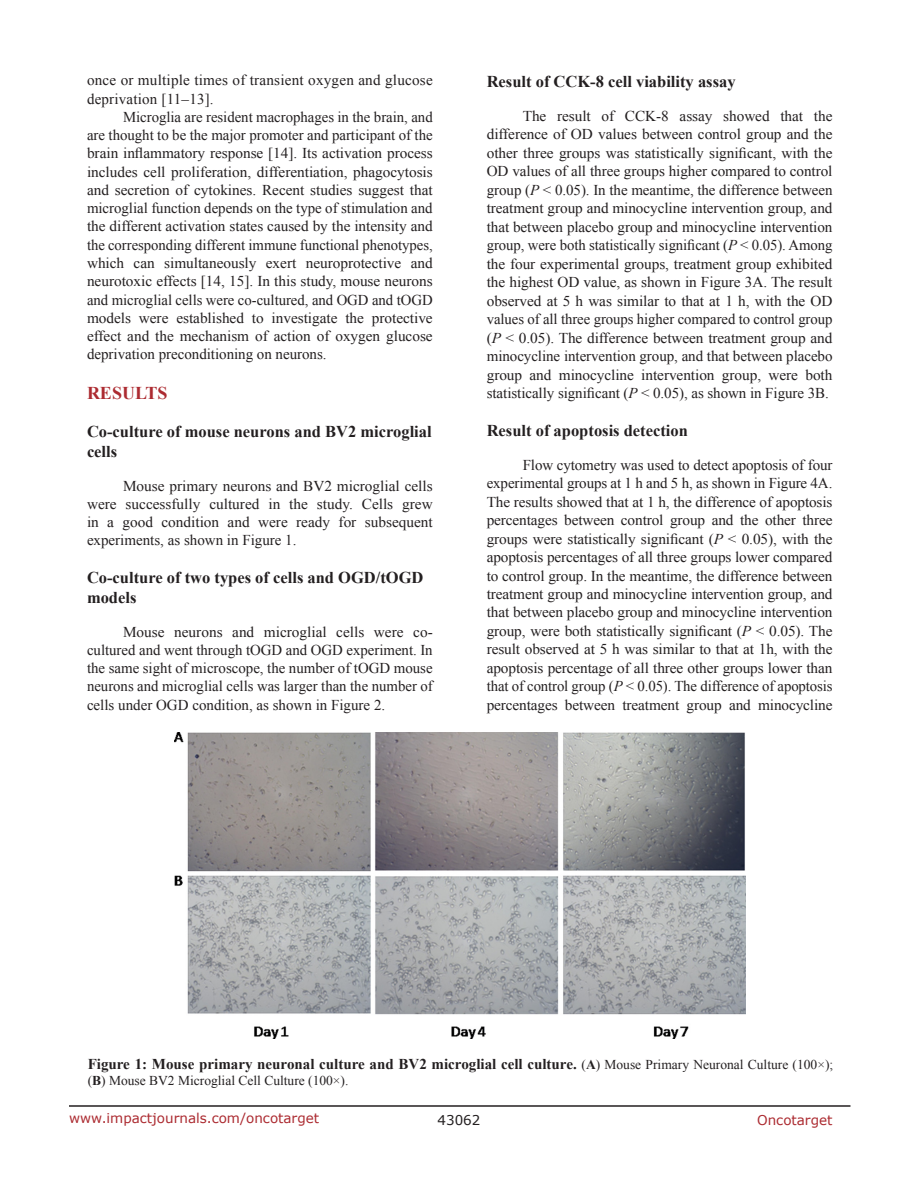
<style>
.page{position:relative;width:918px;height:1188px;background:#fff}
.page>*{position:absolute;margin:0;border:0;box-sizing:border-box;transform-origin:0 0}
.Heading{font:700 18px "Times New Roman";color:#ac2b31}
.SubHeading_middle{font:700 16.5px/20.1px "Times New Roman";color:#231f20}
.SubHeading{font:700 16.5px/20.1px "Times New Roman";color:#231f20}
.BodyText{font:15px/18.5px "Times New Roman";color:#231f20;text-align:justify}
.FigureText{font:700 15px "Times New Roman";color:#231f20}
.t1{font:13.5px "Verdana";color:#ac2b31}
.FigureText-2{font:13.5px "Times New Roman";color:#231f20}
.t2{font:13.5px "Verdana";color:#231f20}
.s1{font-style:italic}
.s2{font-weight:400;font-size:13.5px}
.s3{font-size:13.5px}
.s4{font-weight:700}
</style>
<div class="page">
<hr style="left:69px;top:1105px;width:781px;height:2px;background:#231f20">
<img style="left:174px;top:733px;width:571px;height:305px">
<p class="BodyText" style="left:87px;top:71px;width:347px">once or multiple times of transient oxygen and glucose deprivation [11–13].</p>
<p class="BodyText" style="left:87px;top:108px;width:347px;text-indent:36px">Microglia are resident macrophages in the brain, and are thought to be the major promoter and participant of the brain inflammatory response [14]. Its activation process includes cell proliferation, differentiation, phagocytosis and secretion of cytokines. Recent studies suggest that microglial function depends on the type of stimulation and the different activation states caused by the intensity and the corresponding different immune functional phenotypes, which can simultaneously exert neuroprotective and neurotoxic effects [14, 15]. In this study, mouse neurons and microglial cells were co-cultured, and OGD and tOGD models were established to investigate the protective effect and the mechanism of action of oxygen glucose deprivation preconditioning on neurons.</p>
<p class="Heading" style="left:87px;top:381px;width:82px">RESULTS</p>
<p class="SubHeading" style="left:87px;top:421px;width:346px">Co-culture of mouse neurons and BV2 microglial cells</p>
<p class="BodyText" style="left:87px;top:476px;width:347px;text-indent:36px">Mouse primary neurons and BV2 microglial cells were successfully cultured in the study. Cells grew in a good condition and were ready for subsequent experiments, as shown in Figure 1.</p>
<p class="SubHeading_middle" style="left:87px;top:567px;width:338px">Co-culture of two types of cells and OGD/tOGD models</p>
<p class="BodyText" style="left:87px;top:622px;width:347px;text-indent:36px">Mouse neurons and microglial cells were co&shy;cultured and went through tOGD and OGD experiment. In the same sight of microscope, the number of tOGD mouse neurons and microglial cells was larger than the number of cells under OGD condition, as shown in Figure 2.</p>
<p class="SubHeading_middle" style="left:487px;top:72px;width:250px">Result of CCK-8 cell viability assay</p>
<p class="BodyText" style="left:487px;top:106px;width:347px;text-indent:36px">The result of CCK-8 assay showed that the difference of OD values between control group and the other three groups was statistically significant, with the OD values of all three groups higher compared to control group (<span class="s1">P</span> &lt; 0.05). In the meantime, the difference between treatment group and minocycline intervention group, and that between placebo group and minocycline intervention group, were both statistically significant (<span class="s1">P</span> &lt; 0.05). Among the four experimental groups, treatment group exhibited the highest OD value, as shown in Figure 3A. The result observed at 5 h was similar to that at 1 h, with the OD values of all three groups higher compared to control group (<span class="s1">P</span> &lt; 0.05). The difference between treatment group and minocycline intervention group, and that between placebo group and minocycline intervention group, were both statistically significant (<span class="s1">P</span> &lt; 0.05), as shown in Figure 3B.</p>
<p class="SubHeading_middle" style="left:487px;top:420px;width:203px">Result of apoptosis detection</p>
<p class="BodyText" style="left:487px;top:455px;width:347px;text-indent:36px">Flow cytometry was used to detect apoptosis of four experimental groups at 1 h and 5 h, as shown in Figure 4A.<br>The results showed that at 1 h, the difference of apoptosis percentages between control group and the other three groups were statistically significant (<span class="s1">P</span> &lt; 0.05), with the apoptosis percentages of all three groups lower compared to control group. In the meantime, the difference between treatment group and minocycline intervention group, and that between placebo group and minocycline intervention group, were both statistically significant (<span class="s1">P</span> &lt; 0.05). The result observed at 5 h was similar to that at 1h, with the apoptosis percentage of all three other groups lower than that of control group (<span class="s1">P</span> &lt; 0.05). The difference of apoptosis percentages between treatment group and minocycline</p>
<p class="FigureText" style="left:88px;top:1053px;width:747px">Figure 1: Mouse primary neuronal culture and BV2 microglial cell culture. <span class="s2">(</span><span class="s3">A</span><span class="s2">) Mouse Primary Neuronal Culture (100×);</span></p>
<p class="FigureText-2" style="left:88px;top:1071px;width:262px">(<span class="s4">B</span>) Mouse BV2 Microglial Cell Culture (100×).</p>
<p class="t1" style="left:69px;top:1109px;width:252px">www.impactjournals.com/oncotarget</p>
<p class="t2" style="left:438px;top:1111px;width:44px">43062</p>
<p class="t1" style="left:757px;top:1111px;width:77px">Oncotarget</p>
</div>
